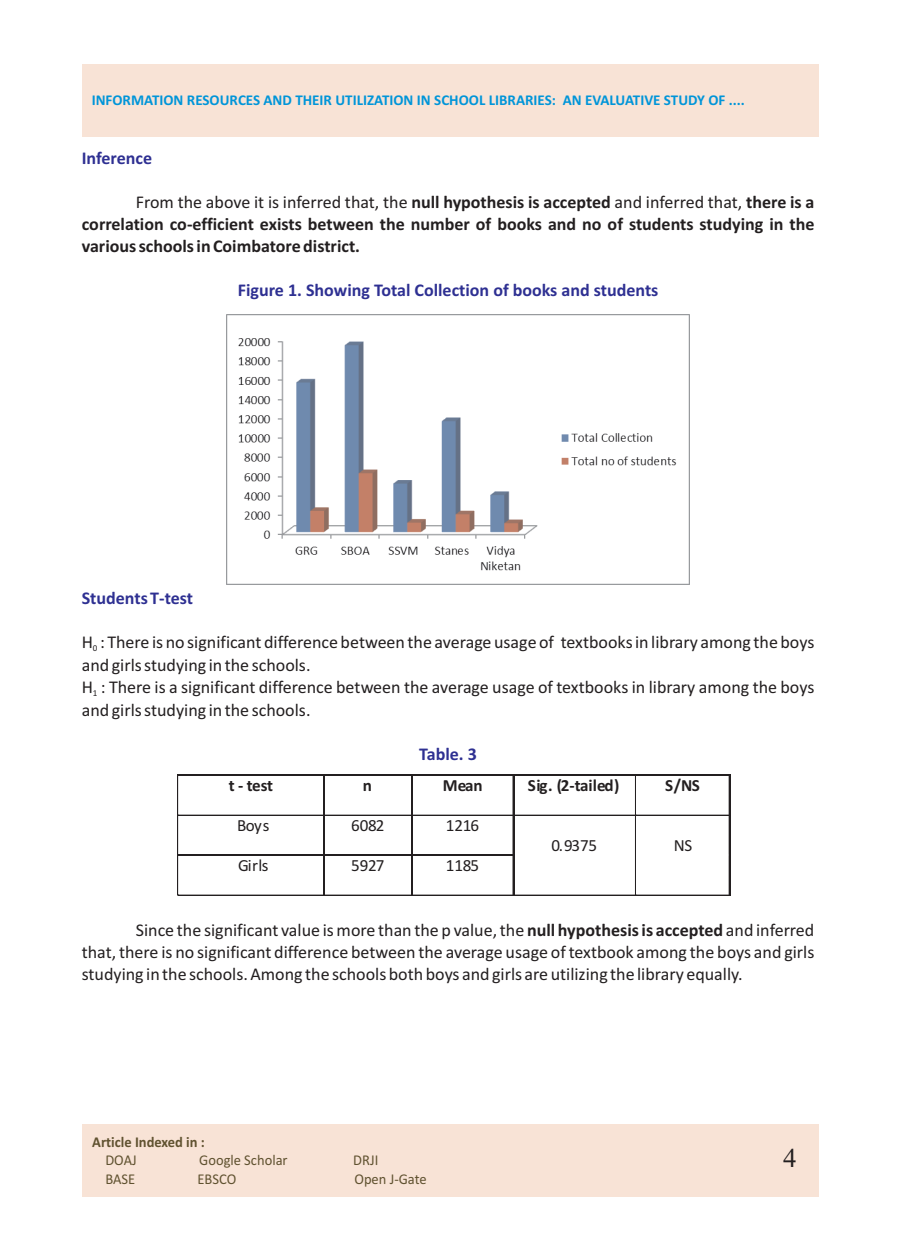
<style>
.page{position:relative;width:898px;height:1242px;background:#fff}
.page>*{position:absolute;margin:0;border:0;box-sizing:border-box;transform-origin:0 0}
.t1{font:27px "Times New Roman";color:#231f20}
.t2{font:18px/21.9px "Calibri";color:#231f20}
.t3{font:700 18px/21.9px "Calibri";color:#231f20;text-align:justify}
.t4{font:700 18px "Calibri";color:#2e3092}
.t5{font:17.1px "Calibri";letter-spacing:-.015em;color:#231f20}
.t6{font:700 17.1px "Calibri";letter-spacing:-.015em;color:#231f20}
.t7{font:700 15px "Calibri";color:#0095d9}
.t8{font:15px "Calibri";color:#605230}
.t9{font:700 15px "Calibri";color:#605230}
.t10{font:9px "Calibri";color:#231f20}
.s1{font-weight:400}
.s2{font-weight:700}
</style>
<div class="page">
<div style="left:82px;top:1124px;width:736px;height:72px;background:#f8e3d6"></div>
<div style="left:82px;top:64px;width:736px;height:72px;background:#f8e3d6"></div>
<img style="left:227px;top:314px;width:462px;height:270px">
<hr style="left:177px;top:774px;width:146px;height:1px;background:#231f20">
<hr style="left:324px;top:774px;width:87px;height:1px;background:#231f20">
<hr style="left:413px;top:774px;width:100px;height:1px;background:#231f20">
<hr style="left:514px;top:774px;width:121px;height:1px;background:#231f20">
<hr style="left:635px;top:774px;width:93px;height:1px;background:#231f20">
<hr style="left:177px;top:775px;width:1px;height:40px;background:#231f20">
<hr style="left:323px;top:775px;width:1px;height:40px;background:#231f20">
<hr style="left:411px;top:775px;width:2px;height:40px;background:#231f20">
<hr style="left:513px;top:775px;width:1px;height:40px;background:#231f20">
<hr style="left:512px;top:775px;width:1px;height:40px;background:#231f20">
<hr style="left:635px;top:775px;width:1px;height:40px;background:#231f20">
<hr style="left:728px;top:775px;width:2px;height:40px;background:#231f20">
<hr style="left:177px;top:815px;width:146px;height:1px;background:#231f20">
<hr style="left:324px;top:815px;width:87px;height:1px;background:#231f20">
<hr style="left:413px;top:815px;width:100px;height:1px;background:#231f20">
<hr style="left:514px;top:815px;width:121px;height:1px;background:#231f20">
<hr style="left:635px;top:815px;width:93px;height:1px;background:#231f20">
<hr style="left:177px;top:815px;width:1px;height:39px;background:#231f20">
<hr style="left:323px;top:815px;width:1px;height:39px;background:#231f20">
<hr style="left:411px;top:815px;width:2px;height:39px;background:#231f20">
<hr style="left:513px;top:815px;width:1px;height:39px;background:#231f20">
<hr style="left:512px;top:815px;width:1px;height:39px;background:#231f20">
<hr style="left:635px;top:815px;width:1px;height:39px;background:#231f20">
<hr style="left:728px;top:815px;width:2px;height:39px;background:#231f20">
<hr style="left:177px;top:854px;width:146px;height:1px;background:#231f20">
<hr style="left:324px;top:854px;width:87px;height:1px;background:#231f20">
<hr style="left:413px;top:854px;width:100px;height:1px;background:#231f20">
<hr style="left:177px;top:855px;width:1px;height:40px;background:#231f20">
<hr style="left:177px;top:895px;width:146px;height:1px;background:#231f20">
<hr style="left:323px;top:855px;width:1px;height:40px;background:#231f20">
<hr style="left:324px;top:895px;width:87px;height:1px;background:#231f20">
<hr style="left:411px;top:855px;width:2px;height:40px;background:#231f20">
<hr style="left:413px;top:895px;width:100px;height:1px;background:#231f20">
<hr style="left:513px;top:855px;width:1px;height:40px;background:#231f20">
<hr style="left:512px;top:855px;width:1px;height:40px;background:#231f20">
<hr style="left:514px;top:895px;width:121px;height:1px;background:#231f20">
<hr style="left:635px;top:855px;width:1px;height:40px;background:#231f20">
<hr style="left:635px;top:895px;width:93px;height:1px;background:#231f20">
<hr style="left:728px;top:855px;width:2px;height:40px;background:#231f20">
<p class="t7" style="left:92px;top:93px;width:654px">INFORMATION RESOURCES AND THEIR UTILIZATION IN SCHOOL LIBRARIES: AN EVALUATIVE STUDY OF ....</p>
<p class="t4" style="left:82px;top:151px;width:72px">Inference</p>
<p class="t3" style="left:82px;top:193px;width:734px;text-indent:54px"><span class="s1">From the above it is inferred that, the</span> null hypothesis is accepted <span class="s1">and inferred that,</span> there is a correlation co-efficient exists between the number of books and no of students studying in the various schools in Coimbatore district.</p>
<p class="t4" style="left:238px;top:282px;width:422px">Figure 1. Showing Total Collection of books and students</p>
<p class="t4" style="left:82px;top:590px;width:113px">Students T-test</p>
<p class="t2" style="left:82px;top:632px;width:733px">H : There is no significant difference between the average usageof textbooks in library among the boys</p>
<p class="t10" style="left:93px;top:644px;width:6px">0</p>
<p class="t2" style="left:82px;top:655px;width:733px">and girls studying in the schools.<br>H : There is a significant difference between the average usage of textbooks in library among the boys</p>
<p class="t10" style="left:93px;top:689px;width:6px">1</p>
<p class="t2" style="left:82px;top:700px;width:230px">and girls studying in the schools.</p>
<p class="t4" style="left:419px;top:746px;width:59px">Table. 3</p>
<p class="t6" style="left:229px;top:778px;width:46px">t - test</p>
<p class="t6" style="left:363px;top:778px;width:11px">n</p>
<p class="t6" style="left:442px;top:778px;width:41px">Mean</p>
<p class="t6" style="left:527px;top:778px;width:93px">Sig. (2-tailed)</p>
<p class="t6" style="left:665px;top:778px;width:36px">S/NS</p>
<p class="t5" style="left:237px;top:818px;width:34px">Boys</p>
<p class="t5" style="left:351px;top:818px;width:35px">6082</p>
<p class="t5" style="left:446px;top:818px;width:35px">1216</p>
<p class="t5" style="left:551px;top:838px;width:47px">0.9375</p>
<p class="t5" style="left:673px;top:838px;width:20px">NS</p>
<p class="t5" style="left:238px;top:857px;width:32px">Girls</p>
<p class="t5" style="left:351px;top:857px;width:35px">5927</p>
<p class="t5" style="left:446px;top:857px;width:35px">1185</p>
<p class="t2" style="left:82px;top:920px;width:734px;text-align:justify;text-indent:54px">Since the significant value is more than the p value, the <span class="s2">null hypothesis is accepted</span> and inferred that, there is no significant difference between the average usage of textbook among the boys and girls studying in the schools. Among the schools both boys and girls are utilizing the library equally.</p>
<p class="t9" style="left:92px;top:1135px;width:114px">Article Indexed in :</p>
<p class="t8" style="left:105px;top:1154px;width:33px">DOAJ</p>
<p class="t8" style="left:199px;top:1154px;width:90px">Google Scholar</p>
<p class="t8" style="left:353px;top:1154px;width:27px">DRJI</p>
<p class="t8" style="left:105px;top:1172px;width:31px">BASE</p>
<p class="t8" style="left:197px;top:1172px;width:40px">EBSCO</p>
<p class="t8" style="left:354px;top:1172px;width:74px">Open J-Gate</p>
<h1 class="t1" style="left:782px;top:1147px;width:15px">4</h1>
</div>
